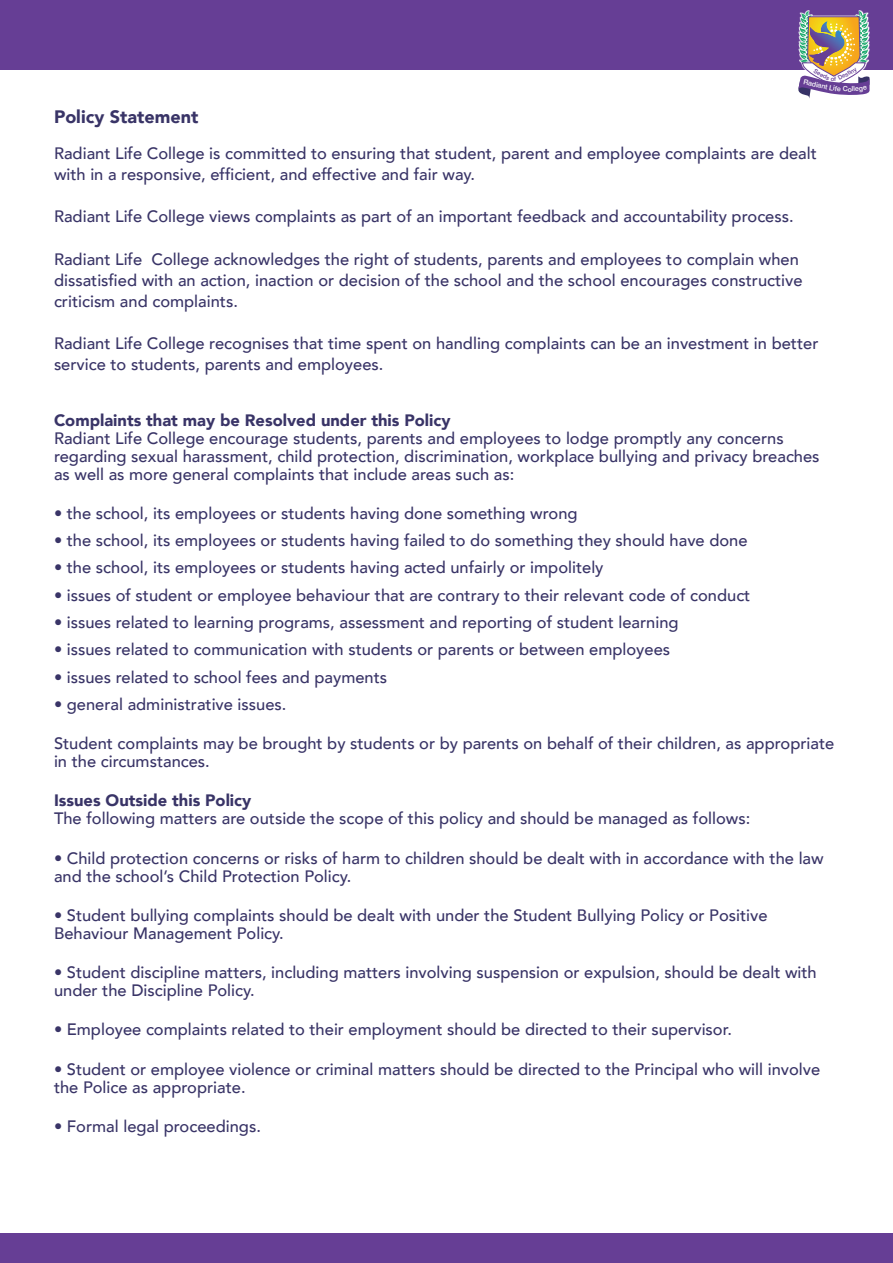
<style>
.page{position:relative;width:893px;height:1263px;background:#fff}
.page>*{position:absolute;margin:0;border:0;box-sizing:border-box;transform-origin:0 0}
.t1{font:900 18px "Avenir";color:#393467}
.t2{font:500 16.5px/18px "Avenir";color:#393467}
.t3{font:900 16.5px "Avenir";color:#393467}
.t4{font:500 7.05px "Helvetica Neue";color:#faf9fa}
.t5{font:500 6px "Helvetica Neue";color:#663e95}
</style>
<div class="page">
<div style="left:0;top:0;width:893px;height:69px;background:#663e95"></div>
<div style="left:0;top:1233px;width:893px;height:30px;background:#663e95"></div>
<img style="left:798px;top:11px;width:72px;height:88px">
<p class="t1" style="left:54px;top:109px;width:146px">Policy Statement</p>
<p class="t4" style="left:809px;top:80px;width:15px;rotate:13deg">adia</p>
<p class="t5" style="left:831px;top:77px;width:7px">of</p>
<p class="t2" style="left:54px;top:145px;width:764px;line-height:21px">Radiant Life College is committed to ensuring that student, parent and employee complaints are dealt with in a responsive, efficient, and effective and fair way.</p>
<p class="t2" style="left:54px;top:207px;width:741px">Radiant Life College views complaints as part of an important feedback and accountability process.</p>
<p class="t2" style="left:54px;top:250px;width:750px;line-height:21px">Radiant Life College acknowledges the right of students, parents and employees to complain when dissatisfied with an action, inaction or decision of the school and the school encourages constructive criticism and complaints.</p>
<p class="t2" style="left:54px;top:334px;width:766px;line-height:21px">Radiant Life College recognises that time spent on handling complaints can be an investment in better service to students, parents and employees.</p>
<p class="t3" style="left:54px;top:413px;width:398px">Complaints that may be Resolved under this Policy</p>
<p class="t2" style="left:54px;top:431px;width:767px">Radiant Life College encourage students, parents and employees to lodge promptly any concerns regarding sexual harassment, child protection, discrimination, workplace bullying and privacy breaches as well as more general complaints that include areas such as:</p>
<p class="t2" style="left:54px;top:506px;width:525px">• the school, its employees or students having done something wrong</p>
<p class="t2" style="left:54px;top:533px;width:695px">• the school, its employees or students having failed to do something they should have done</p>
<p class="t2" style="left:54px;top:560px;width:551px">• the school, its employees or students having acted unfairly or impolitely</p>
<p class="t2" style="left:54px;top:588px;width:698px">• issues of student or employee behaviour that are contrary to their relevant code of conduct</p>
<p class="t2" style="left:54px;top:615px;width:626px">• issues related to learning programs, assessment and reporting of student learning</p>
<p class="t2" style="left:54px;top:642px;width:618px">• issues related to communication with students or parents or between employees</p>
<p class="t2" style="left:54px;top:669px;width:335px">• issues related to school fees and payments</p>
<p class="t2" style="left:54px;top:694px;width:234px">• general administrative issues.</p>
<p class="t2" style="left:54px;top:736px;width:782px">Student complaints may be brought by students or by parents on behalf of their children, as appropriate in the circumstances.</p>
<p class="t3" style="left:54px;top:794px;width:199px">Issues Outside this Policy</p>
<p class="t2" style="left:54px;top:811px;width:698px">The following matters are outside the scope of this policy and should be managed as follows:</p>
<p class="t2" style="left:54px;top:850px;width:771px">• Child protection concerns or risks of harm to children should be dealt with in accordance with the law and the school’s Child Protection Policy.</p>
<p class="t2" style="left:54px;top:908px;width:715px">• Student bullying complaints should be dealt with under the Student Bullying Policy or Positive<br>Behaviour Management Policy.</p>
<p class="t2" style="left:54px;top:962px;width:764px">• Student discipline matters, including matters involving suspension or expulsion, should be dealt with under the Discipline Policy.</p>
<p class="t2" style="left:54px;top:1020px;width:679px">• Employee complaints related to their employment should be directed to their supervisor.</p>
<p class="t2" style="left:54px;top:1062px;width:768px">• Student or employee violence or criminal matters should be directed to the Principal who will involve the Police as appropriate.</p>
<p class="t2" style="left:54px;top:1116px;width:208px">• Formal legal proceedings.</p>
</div>
